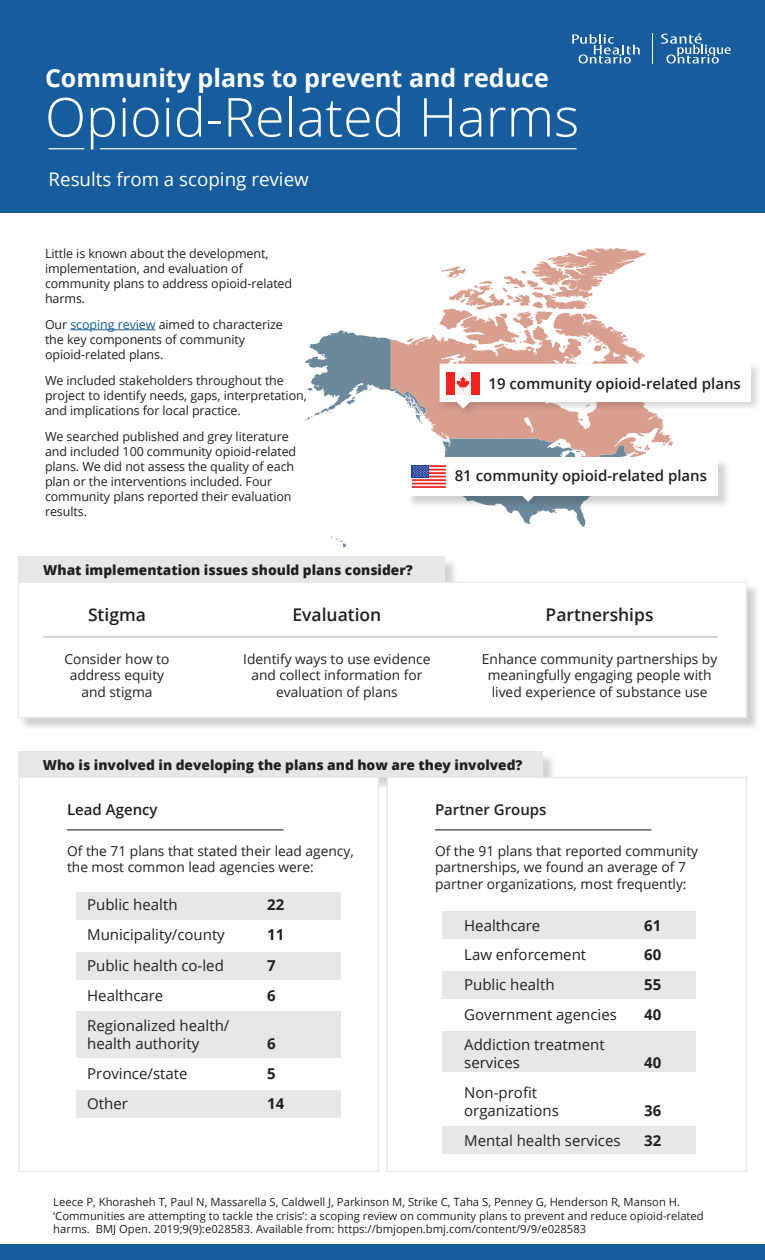
<style>
.page{position:relative;width:765px;height:1260px;background:#fff}
.page>*{position:absolute;margin:0;border:0;box-sizing:border-box;transform-origin:0 0}
.t1{font:700 100px "Roboto";color:#fff}
.Title_Abbr{font:300 53.75px "Open Sans";color:#fff}
.Title_Abbr-2{font:700 25px "Open Sans";color:#fff}
.t2{font:20px "Roboto";letter-spacing:.035em;color:#fff}
.t3{font:18.75px "Open Sans";color:#fff}
.t4{font:600 17.5px "Open Sans";color:#231f20}
.t5{font:15px/18px "Open Sans";color:#231f20}
.t6{font:600 15px "Open Sans";color:#231f20}
.t7{font:700 15px "Open Sans";color:#231f20}
.t8{font:13.75px/16.5px "Open Sans";color:#231f20;text-align:center}
.t9{font:800 13.75px "Open Sans";color:#231f20}
.t10{font:12.5px/15px "Open Sans";letter-spacing:-.005em;color:#231f20}
.t11{font:11.25px/13.5px "Open Sans";color:#231f20}
.s1{color:#175d9e}
</style>
<div class="page">
<div style="left:20px;top:753px;width:537px;height:37px;background:#231f20;opacity:.2"></div>
<div style="left:19px;top:751px;width:524px;height:26px;background:#e6e7e9"></div>
<div style="left:0;top:0;width:765px;height:212px;background:#175d9e"></div>
<div style="left:0;top:1244px;width:765px;height:16px;background:#175d9e"></div>
<svg style="left:572px;top:34px;width:68px;height:30px"></svg>
<hr style="left:652px;top:33px;width:1px;height:31px;background:#fff">
<svg style="left:661px;top:34px;width:70px;height:30px"></svg>
<hr style="left:100px;top:148px;width:477px;height:1px;background:#fff">
<hr style="left:49px;top:148px;width:35px;height:1px;background:#fff">
<svg style="left:331px;top:537px;width:16px;height:11px"></svg>
<div style="left:437px;top:361px;width:325px;height:57px;background:#231f20;opacity:.2"></div>
<svg style="left:305px;top:248px;width:446px;height:279px"></svg>
<hr style="left:70px;top:329px;width:86px;height:1px;background:#175d9e">
<div style="left:387px;top:777px;width:360px;height:395px;background:#fff;border:1px solid #e6e7e9"></div>
<div style="left:19px;top:777px;width:360px;height:395px;background:#fff;border:1px solid #e6e7e9"></div>
<div style="left:442px;top:912px;width:254px;height:27px;background:#e6e7e9"></div>
<div style="left:77px;top:892px;width:264px;height:27px;background:#e6e7e9"></div>
<div style="left:442px;top:1126px;width:254px;height:27px;background:#e6e7e9"></div>
<div style="left:77px;top:1091px;width:264px;height:27px;background:#e6e7e9"></div>
<div style="left:442px;top:971px;width:254px;height:27px;background:#e6e7e9"></div>
<div style="left:77px;top:952px;width:264px;height:27px;background:#e6e7e9"></div>
<div style="left:442px;top:1031px;width:254px;height:41px;background:#e6e7e9"></div>
<div style="left:77px;top:1012px;width:264px;height:46px;background:#e6e7e9"></div>
<hr style="left:67px;top:829px;width:217px;height:2px;background:#3e3e3f">
<hr style="left:435px;top:829px;width:217px;height:2px;background:#3e3e3f">
<div style="left:20px;top:558px;width:439px;height:38px;background:#231f20;opacity:.2"></div>
<div style="left:19px;top:556px;width:426px;height:26px;background:#e6e7e9"></div>
<div style="left:20px;top:583px;width:740px;height:149px;background:#231f20;opacity:.2"></div>
<div style="left:18px;top:582px;width:729px;height:136px;background:#fff;border:1px solid #e6e7e9"></div>
<hr style="left:43px;top:636px;width:675px;height:2px;background:#bcbdc0">
<p class="t1" style="left:47px;top:-1px;width:206px">ARO</p>
<p class="Title_Abbr-2" style="left:45px;top:60px;width:505px">Community plans to prevent and reduce</p>
<p class="Title_Abbr" style="left:45px;top:80px;width:536px">Opioid-Related Harms</p>
<p class="t2" style="left:45px;top:115px;width:353px">ANTIBIOTIC RESISTANT ORGANISMS</p>
<p class="t3" style="left:49px;top:166px;width:262px">Results from a scoping review</p>
<p class="t10" style="left:45px;top:245px;width:249px">Little is known about the development, implementation, and evaluation of community plans to address opioid-related harms.</p>
<p class="t10" style="left:45px;top:317px;width:239px">Our <span class="s1">scoping review</span> aimed to characterize the key components of community opioid-related plans.</p>
<p class="t10" style="left:45px;top:373px;width:263px">We included stakeholders throughout the project to identify needs, gaps, interpretation, and implications for local practice.</p>
<p class="t10" style="left:45px;top:429px;width:253px">We searched published and grey literature and included 100 community opioid-related plans. We did not assess the quality of each plan or the interventions included. Four community plans reported their evaluation results.</p>
<p class="t6" style="left:488px;top:373px;width:254px">19 community opioid-related plans</p>
<p class="t6" style="left:455px;top:465px;width:254px">81 community opioid-related plans</p>
<p class="t9" style="left:43px;top:559px;width:371px">What implementation issues should plans consider?</p>
<p class="t4" style="left:88px;top:603px;width:59px">Stigma</p>
<p class="t4" style="left:292px;top:603px;width:90px">Evaluation</p>
<p class="t4" style="left:546px;top:603px;width:110px">Partnerships</p>
<p class="t8" style="left:65px;top:650px;width:106px">Consider how to address equity and stigma</p>
<p class="t8" style="left:243px;top:650px;width:189px">Identify ways to use evidence and collect information for evaluation of plans</p>
<p class="t8" style="left:482px;top:650px;width:237px">Enhance community partnerships by meaningfully engaging people with lived experience of substance use</p>
<p class="t9" style="left:43px;top:754px;width:481px">Who is involved in developing the plans and how are they involved?</p>
<p class="t6" style="left:67px;top:799px;width:92px">Lead Agency</p>
<p class="t6" style="left:435px;top:799px;width:113px">Partner Groups</p>
<p class="t8" style="left:67px;top:842px;width:288px;text-align:left">Of the 71 plans that stated their lead agency, the most common lead agencies were:</p>
<p class="t5" style="left:87px;top:895px;width:92px">Public health</p>
<p class="t7" style="left:267px;top:894px;width:19px">22</p>
<p class="t5" style="left:87px;top:926px;width:139px">Municipality/county</p>
<p class="t7" style="left:267px;top:924px;width:19px">11</p>
<p class="t5" style="left:87px;top:956px;width:138px">Public health co-led</p>
<p class="t7" style="left:267px;top:955px;width:10px">7</p>
<p class="t5" style="left:87px;top:986px;width:78px">Healthcare</p>
<p class="t7" style="left:267px;top:985px;width:10px">6</p>
<p class="t5" style="left:87px;top:1016px;width:144px">Regionalized health/ health authority</p>
<p class="t7" style="left:267px;top:1033px;width:10px">6</p>
<p class="t5" style="left:87px;top:1064px;width:102px">Province/state</p>
<p class="t7" style="left:267px;top:1063px;width:10px">5</p>
<p class="t5" style="left:87px;top:1094px;width:42px">Other</p>
<p class="t7" style="left:267px;top:1093px;width:19px">14</p>
<p class="t8" style="left:435px;top:842px;width:265px;text-align:left">Of the 91 plans that reported community partnerships, we found an average of 7 partner organizations, most frequently:</p>
<p class="t5" style="left:464px;top:916px;width:78px">Healthcare</p>
<p class="t7" style="left:644px;top:915px;width:19px">61</p>
<p class="t5" style="left:464px;top:946px;width:124px">Law enforcement</p>
<p class="t7" style="left:644px;top:944px;width:19px">60</p>
<p class="t5" style="left:464px;top:976px;width:92px">Public health</p>
<p class="t7" style="left:644px;top:974px;width:19px">55</p>
<p class="t5" style="left:464px;top:1005px;width:154px">Government agencies</p>
<p class="t7" style="left:644px;top:1004px;width:19px">40</p>
<p class="t5" style="left:464px;top:1035px;width:142px">Addiction treatment services</p>
<p class="t7" style="left:644px;top:1052px;width:19px">40</p>
<p class="t5" style="left:464px;top:1083px;width:96px">Non-profit organizations</p>
<p class="t7" style="left:644px;top:1100px;width:19px">36</p>
<p class="t5" style="left:464px;top:1131px;width:158px">Mental health services</p>
<p class="t7" style="left:644px;top:1130px;width:19px">32</p>
<p class="t11" style="left:53px;top:1195px;width:652px">Leece P, Khorasheh T, Paul N, Massarella S, Caldwell J, Parkinson M, Strike C, Taha S, Penney G, Henderson R, Manson H. ‘Communities are attempting to tackle the crisis’: a scoping review on community plans to prevent and reduce opioid-related harms. BMJ Open. 2019;9(9):e028583. Available from: https://bmjopen.bmj.com/content/9/9/e028583</p>
</div>
